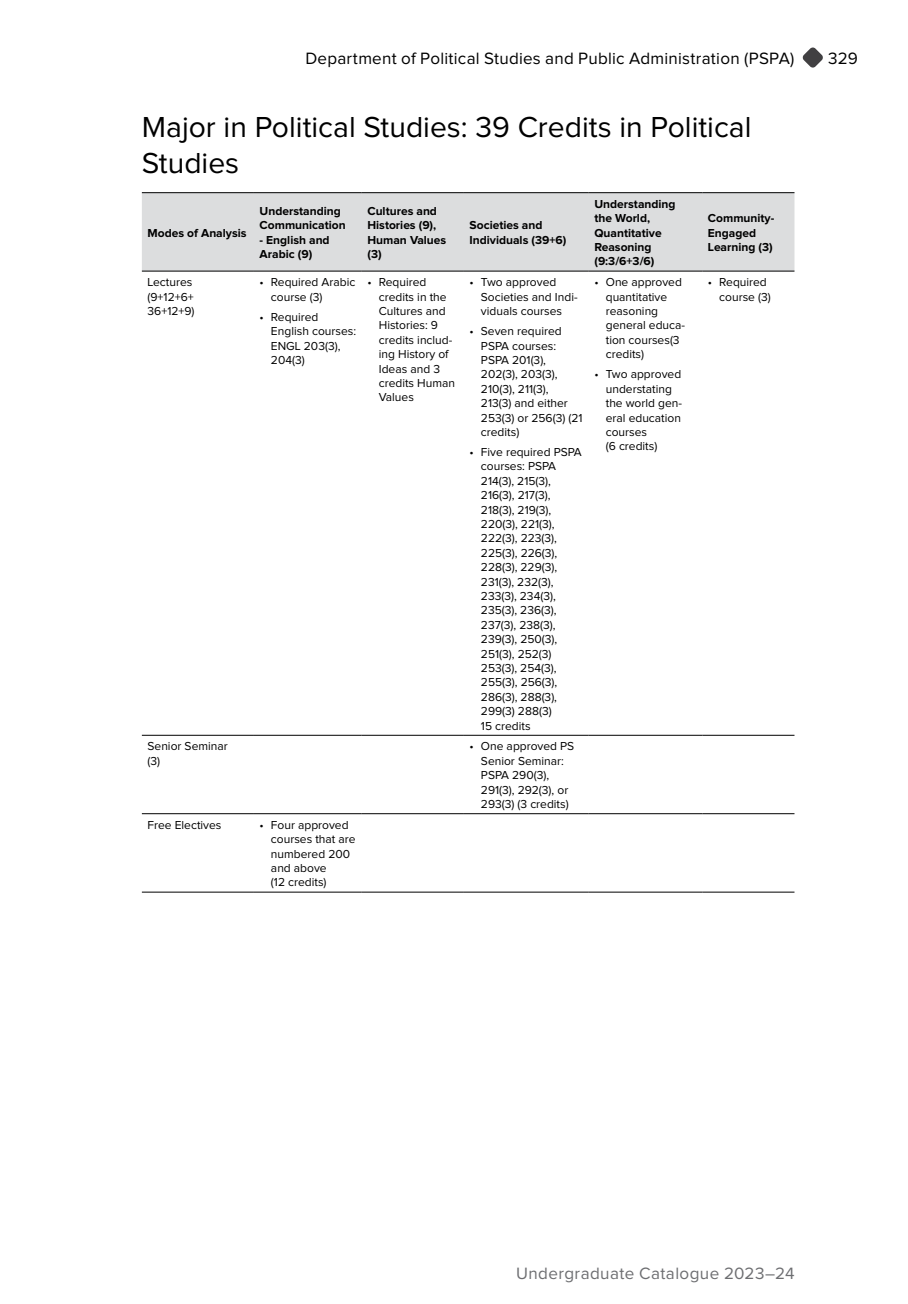
<style>
.page{position:relative;width:908px;height:1304px;background:#fff}
.page>*{position:absolute;margin:0;border:0;box-sizing:border-box;transform-origin:0 0}
.t1{font:30px/36px "Proxima Nova";color:#000}
.t2{font:17px "Proxima Nova";letter-spacing:.015em;color:#000}
.t3{font:17px "Proxima Nova";letter-spacing:.025em;color:#6d6e71}
.t4{font:12px/14.4px "Proxima Nova";color:#000}
.t5{font:700 12px/14.4px "Proxima Nova";color:#000}
</style>
<div class="page">
<svg style="left:802px;top:47px;width:20px;height:21px"></svg>
<div style="left:142px;top:193px;width:652px;height:78px;background:#dcddde"></div>
<hr style="left:142px;top:735px;width:112px;height:1px;background:#000">
<hr style="left:254px;top:735px;width:107px;height:1px;background:#000">
<hr style="left:361px;top:735px;width:102px;height:1px;background:#000">
<hr style="left:463px;top:735px;width:125px;height:1px;background:#000">
<hr style="left:588px;top:735px;width:114px;height:1px;background:#000">
<hr style="left:702px;top:735px;width:92px;height:1px;background:#000">
<hr style="left:142px;top:813px;width:112px;height:1px;background:#000">
<hr style="left:254px;top:813px;width:107px;height:1px;background:#000">
<hr style="left:361px;top:813px;width:102px;height:1px;background:#000">
<hr style="left:463px;top:813px;width:125px;height:1px;background:#000">
<hr style="left:588px;top:813px;width:114px;height:1px;background:#000">
<hr style="left:702px;top:813px;width:92px;height:1px;background:#000">
<hr style="left:142px;top:892px;width:112px;height:1px;background:#000">
<hr style="left:254px;top:892px;width:107px;height:1px;background:#000">
<hr style="left:361px;top:892px;width:102px;height:1px;background:#000">
<hr style="left:463px;top:892px;width:125px;height:1px;background:#000">
<hr style="left:588px;top:892px;width:114px;height:1px;background:#000">
<hr style="left:702px;top:892px;width:92px;height:1px;background:#000">
<hr style="left:142px;top:192px;width:112px;height:1px;background:#000">
<hr style="left:254px;top:192px;width:107px;height:1px;background:#000">
<hr style="left:361px;top:192px;width:102px;height:1px;background:#000">
<hr style="left:463px;top:192px;width:125px;height:1px;background:#000">
<hr style="left:588px;top:192px;width:114px;height:1px;background:#000">
<hr style="left:702px;top:192px;width:92px;height:1px;background:#000">
<hr style="left:142px;top:271px;width:112px;height:1px;background:#000">
<hr style="left:254px;top:271px;width:107px;height:1px;background:#000">
<hr style="left:361px;top:271px;width:102px;height:1px;background:#000">
<hr style="left:463px;top:271px;width:125px;height:1px;background:#000">
<hr style="left:588px;top:271px;width:114px;height:1px;background:#000">
<hr style="left:702px;top:271px;width:92px;height:1px;background:#000">
<h2 class="t2" style="left:305px;top:50px;width:490px">Department of Political Studies and Public Administration (PSPA)</h2>
<h2 class="t2" style="left:827px;top:50px;width:31px">329</h2>
<h1 class="t1" style="left:142px;top:110px;width:611px">Major in Political Studies: 39 Credits in Political<br>Studies</h1>
<p class="t5" style="left:147px;top:226px;width:100px">Modes of Analysis</p>
<p class="t5" style="left:259px;top:204px;width:87px">Understanding<br>Communication</p>
<p class="t5" style="left:259px;top:233px;width:71px">- English and<br>Arabic (9)</p>
<p class="t4" style="left:147px;top:276px;width:48px">Lectures (9+12+6+<br>36+12+9)</p>
<p class="t4" style="left:271px;top:276px;width:86px;text-indent:-11px">• Required Arabic course (3)</p>
<p class="t4" style="left:271px;top:310px;width:87px;text-indent:-11px">• Required<br>English courses:<br>ENGL 203(3),<br>204(3)</p>
<p class="t5" style="left:367px;top:204px;width:80px">Cultures and<br>Histories (9),<br>Human Values (3)</p>
<p class="t5" style="left:469px;top:219px;width:98px">Societies and<br>Individuals (39+6)</p>
<p class="t4" style="left:378px;top:276px;width:78px;text-indent:-11px">• Required credits in the<br>Cultures and<br>Histories: 9 credits includ&shy;ing History of<br>Ideas and 3 credits Human<br>Values</p>
<p class="t4" style="left:480px;top:276px;width:98px;text-indent:-11px">• Two approved<br>Societies and Indi&shy;viduals courses</p>
<p class="t4" style="left:480px;top:324px;width:103px;text-indent:-11px">• Seven required<br>PSPA courses:<br>PSPA 201(3),<br>202(3), 203(3),<br>210(3), 211(3),<br>213(3) and either<br>253(3) or 256(3) (21 credits)</p>
<p class="t4" style="left:480px;top:445px;width:102px;text-indent:-11px">• Five required PSPA courses: PSPA<br>214(3), 215(3),<br>216(3), 217(3),<br>218(3), 219(3),<br>220(3), 221(3),<br>222(3), 223(3),<br>225(3), 226(3),<br>228(3), 229(3),<br>231(3), 232(3),<br>233(3), 234(3),<br>235(3), 236(3),<br>237(3), 238(3),<br>239(3), 250(3),<br>251(3), 252(3)<br>253(3), 254(3),<br>255(3), 256(3),<br>286(3), 288(3),<br>299(3) 288(3)<br>15 credits</p>
<p class="t4" style="left:147px;top:740px;width:82px">Senior Seminar (3)</p>
<p class="t4" style="left:480px;top:740px;width:95px;text-indent:-11px">• One approved PS<br>Senior Seminar:<br>PSPA 290(3),<br>291(3), 292(3), or<br>293(3) (3 credits)</p>
<p class="t4" style="left:147px;top:818px;width:75px">Free Electives</p>
<p class="t4" style="left:271px;top:818px;width:86px;text-indent:-11px">• Four approved courses that are numbered 200 and above<br>(12 credits)</p>
<p class="t5" style="left:594px;top:197px;width:83px">Understanding the World,<br>Quantitative<br>Reasoning (9:3/6+3/6)</p>
<p class="t4" style="left:605px;top:276px;width:81px;text-indent:-11px">• One approved quantitative reasoning general educa&shy;tion courses(3 credits)</p>
<p class="t4" style="left:605px;top:368px;width:78px;text-indent:-11px">• Two approved understating the world gen&shy;eral education courses<br>(6 credits)</p>
<p class="t5" style="left:707px;top:212px;width:68px">Community-<br>Engaged<br>Learning (3)</p>
<p class="t4" style="left:719px;top:276px;width:53px;text-indent:-11px">• Required course (3)</p>
<h2 class="t3" style="left:516px;top:1265px;width:280px">Undergraduate Catalogue 2023–24</h2>
</div>
